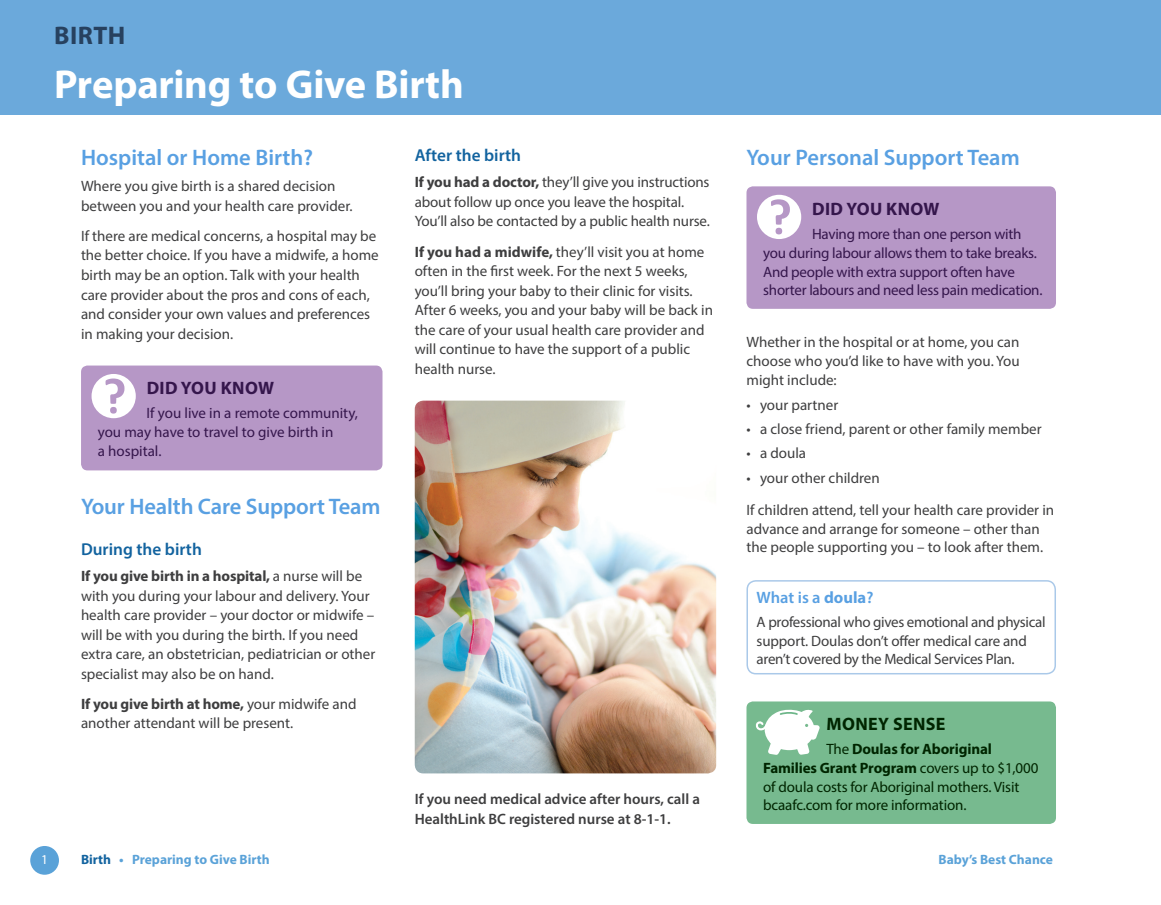
<style>
.page{position:relative;width:1161px;height:905px;background:#fff}
.page>*{position:absolute;margin:0;border:0;box-sizing:border-box;transform-origin:0 0}
.t1{font:700 40.5px "Myriad Pro";letter-spacing:-.005em;color:#fff}
.t2{font:700 25.5px "Myriad Pro";letter-spacing:.02em;color:#27415f}
.t3{font:600 22.5px "Myriad Pro";color:#59a0e2}
.t4{font:700 18px "Myriad Pro";letter-spacing:.02em;color:#35164c}
.t5{font:700 18px "Myriad Pro";letter-spacing:.02em;color:#002500}
.t6{font:600 17.25px "Myriad Pro";color:#12639f}
.t7{font:600 16.5px "Myriad Pro";letter-spacing:-.005em;color:#59a0e2}
.t8{font:15px/19.5px "Myriad Pro";color:#3e3e3f}
.t9{font:15px/18.8px "Myriad Pro";letter-spacing:-.015em;color:#35164c}
.t10{font:15px/18.8px "Myriad Pro";letter-spacing:-.01em;color:#002500}
.t11{font:15px/18.8px "Myriad Pro";letter-spacing:-.02em;color:#3e3e3f}
.t12{font:600 15px/19.5px "Myriad Pro";color:#3e3e3f}
.t13{font:700 13.5px "Myriad Pro";color:#5aa2d8}
.t14{font:13.5px "Myriad Pro";color:#fff}
.s1{font-weight:700}
.s2{color:#12639f}
</style>
<div class="page">
<div style="left:0;top:0;width:1161px;height:114px;background:#6ba9db"></div>
<div style="left:30px;top:846px;width:29px;height:28px;background:#5aa2d8;border-radius:50%"></div>
<div style="left:747px;top:580px;width:309px;height:94px;border:2px solid #aac9e9;border-radius:9px"></div>
<div style="left:747px;top:186px;width:309px;height:123px;background:#b697c6;border-radius:6px"></div>
<div style="left:757px;top:195px;width:44px;height:44px;background:#fff;border-radius:50%"></div>
<svg style="left:771px;top:199px;width:19px;height:35px"></svg>
<div style="left:81px;top:365px;width:302px;height:105px;background:#b697c6;border-radius:6px"></div>
<div style="left:92px;top:374px;width:44px;height:44px;background:#fff;border-radius:50%"></div>
<div style="left:110px;top:407px;width:7px;height:6px;background:#b697c6;border-radius:50%"></div>
<svg style="left:106px;top:378px;width:18px;height:26px"></svg>
<img style="left:415px;top:400px;width:301px;height:373px">
<div style="left:747px;top:701px;width:309px;height:122px;background:#77ba8f;border-radius:6px"></div>
<svg style="left:755px;top:709px;width:65px;height:46px"></svg>
<h2 class="t2" style="left:54px;top:19px;width:73px">BIRTH</h2>
<h1 class="t1" style="left:54px;top:58px;width:411px">Preparing to Give Birth</h1>
<h3 class="t3" style="left:81px;top:143px;width:234px">Hospital or Home Birth?</h3>
<p class="t8" style="left:81px;top:176px;width:273px">Where you give birth is a shared decision between you and your health care provider.</p>
<p class="t8" style="left:81px;top:226px;width:299px">If there are medical concerns, a hospital may be the better choice. If you have a midwife, a home birth may be an option. Talk with your health care provider about the pros and cons of each, and consider your own values and preferences in making your decision.</p>
<p class="t4" style="left:147px;top:376px;width:129px">DID YOU KNOW</p>
<p class="t9" style="left:98px;top:403px;width:262px;text-indent:49px">If you live in a remote community, you may have to travel to give birth in<br>a hospital.</p>
<h3 class="t3" style="left:81px;top:492px;width:301px">Your Health Care Support Team</h3>
<p class="t6" style="left:81px;top:538px;width:122px">During the birth</p>
<p class="t8" style="left:81px;top:566px;width:296px"><span class="s1">If you give birth in a hospital,</span> a nurse will be with you during your labour and delivery. Your health care provider – your doctor or midwife – will be with you during the birth. If you need extra care, an obstetrician, pediatrician or other specialist may also be on hand.</p>
<p class="t8" style="left:81px;top:694px;width:277px"><span class="s1">If you give birth at home,</span> your midwife and another attendant will be present.</p>
<p class="t6" style="left:415px;top:144px;width:108px">After the birth</p>
<p class="t8" style="left:415px;top:172px;width:297px"><span class="s1">If you had a doctor,</span> they’ll give you instructions about follow up once you leave the hospital.<br>You’ll also be contacted by a public health nurse.</p>
<p class="t8" style="left:415px;top:241px;width:300px"><span class="s1">If you had a midwife,</span> they’ll visit you at home often in the first week. For the next 5 weeks, you’ll bring your baby to their clinic for visits.<br>After 6 weeks, you and your baby will be back in the care of your usual health care provider and will continue to have the support of a public health nurse.</p>
<p class="t12" style="left:415px;top:789px;width:287px">If you need medical advice after hours, call a<br>HealthLink BC registered nurse at 8‑1‑1.</p>
<h3 class="t3" style="left:747px;top:143px;width:275px">Your Personal Support Team</h3>
<p class="t4" style="left:812px;top:197px;width:129px">DID YOU KNOW</p>
<p class="t9" style="left:763px;top:224px;width:281px;text-indent:49px">Having more than one person with you during labour allows them to take breaks.<br>And people with extra support often have shorter labours and need less pain medication.</p>
<p class="t8" style="left:747px;top:332px;width:275px;line-height:18.8px;text-align:justify">Whether in the hospital or at home, you can choose who you’d like to have with you. You might include:</p>
<p class="t8" style="left:747px;top:395px;width:93px">• your partner</p>
<p class="t8" style="left:747px;top:419px;width:297px">• a close friend, parent or other family member</p>
<p class="t8" style="left:747px;top:443px;width:61px">• a doula</p>
<p class="t8" style="left:747px;top:461px;width:309px;line-height:32.2px">• your other children<br>If children attend, tell your health care provider in</p>
<p class="t8" style="left:747px;top:519px;width:298px;line-height:18.8px">advance and arrange for someone – other than the people supporting you – to look after them.</p>
<p class="t7" style="left:757px;top:586px;width:118px">What is a <span class="s1">doula</span>?</p>
<p class="t11" style="left:757px;top:612px;width:290px">A professional who gives emotional and physical support. Doulas don’t offer medical care and aren’t covered by the Medical Services Plan.</p>
<p class="t5" style="left:827px;top:712px;width:120px">MONEY SENSE</p>
<p class="t10" style="left:763px;top:739px;width:277px;text-indent:63px">The <span class="s1">Doulas for Aboriginal Families Grant Program</span> covers up to $1,000 of doula costs for Aboriginal mothers. Visit bcaafc.com for more information.</p>
<p class="t14" style="left:41px;top:851px;width:8px">1</p>
<p class="t13" style="left:81px;top:851px;width:190px"><span class="s2">Birth</span> • Preparing to Give Birth</p>
<p class="t13" style="left:939px;top:851px;width:116px">Baby’s Best Chance</p>
</div>
